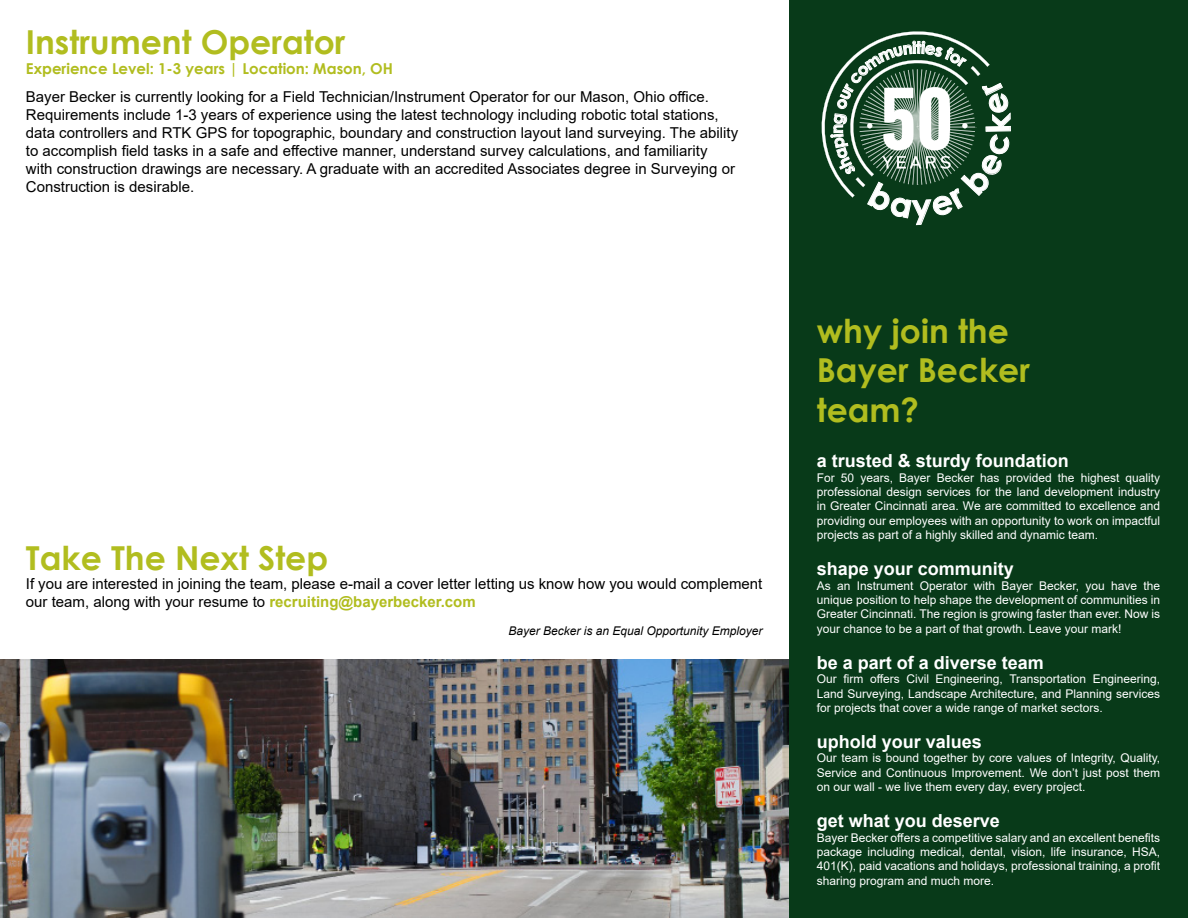
<style>
.page{position:relative;width:1188px;height:918px;background:#fff}
.page>*{position:absolute;margin:0;border:0;box-sizing:border-box;transform-origin:0 0}
.t1{font:700 33px "Century Gothic";color:#b1bd1f}
.t2{font:700 18px "Arial";color:#fff}
.t3{font:700 16.35px "Century Gothic";color:#fff}
.t4{font:15px/18px "Arial";color:#000}
.t5{font:700 15px "Century Gothic";color:#b1bd1f}
.t6{font:12px/14.4px "Arial";color:#fff;text-align:justify}
.t7{font:italic 12px "Arial";color:#000}
.s1{font-weight:700;color:#b1bd1f}
</style>
<div class="page">
<div style="left:789px;top:0;width:399px;height:918px;background:#083a19"></div>
<img style="left:0;top:660px;width:789px;height:258px">
<svg style="left:821px;top:31px;width:190px;height:194px"></svg>
<p class="t1" style="left:26px;top:17px;width:321px">Instrument Operator</p>
<p class="t5" style="left:26px;top:57px;width:369px">Experience Level: 1-3 years | Location: Mason, OH</p>
<p class="t4" style="left:26px;top:87px;width:714px">Bayer Becker is currently looking for a Field Technician/Instrument Operator for our Mason, Ohio office.<br>Requirements include 1-3 years of experience using the latest technology including robotic total stations, data controllers and RTK GPS for topographic, boundary and construction layout land surveying. The ability to accomplish field tasks in a safe and effective manner, understand survey calculations, and familiarity<br>with construction drawings are necessary. A graduate with an accredited Associates degree in Surveying or Construction is desirable.</p>
<p class="t1" style="left:26px;top:533px;width:304px">Take The Next Step</p>
<p class="t4" style="left:26px;top:575px;width:738px">If you are interested in joining the team, please e-mail a cover letter letting us know how you would complement our team, along with your resume to <span class="s1">recruiting@bayerbecker.com</span></p>
<p class="t7" style="left:508px;top:623px;width:256px">Bayer Becker is an Equal Opportunity Employer</p>
<p class="t3" style="left:824px;top:134px;width:11px;rotate:-90deg">n</p>
<p class="t1" style="left:817px;top:306px;width:194px">why join the</p>
<p class="t1" style="left:817px;top:345px;width:215px">Bayer Becker</p>
<p class="t1" style="left:817px;top:385px;width:104px">team?</p>
<p class="t2" style="left:817px;top:448px;width:254px">a trusted &amp; sturdy foundation</p>
<p class="t6" style="left:817px;top:470px;width:345px">For 50 years, Bayer Becker has provided the highest quality professional design services for the land development industry in Greater Cincinnati area. We are committed to excellence and providing our employees with an opportunity to work on impactful projects as part of a highly skilled and dynamic team.</p>
<p class="t2" style="left:817px;top:556px;width:199px">shape your community</p>
<p class="t6" style="left:817px;top:578px;width:345px">As an Instrument Operator with Bayer Becker, you have the unique position to help shape the development of communities in Greater Cincinnati. The region is growing faster than ever. Now is your chance to be a part of that growth. Leave your mark!</p>
<p class="t2" style="left:817px;top:650px;width:229px">be a part of a diverse team</p>
<p class="t6" style="left:817px;top:672px;width:345px">Our firm offers Civil Engineering, Transportation Engineering, Land Surveying, Landscape Architecture, and Planning services for projects that cover a wide range of market sectors.</p>
<p class="t2" style="left:817px;top:729px;width:167px">uphold your values</p>
<p class="t6" style="left:817px;top:751px;width:345px">Our team is bound together by core values of Integrity, Quality, Service and Continuous Improvement. We don’t just post them on our wall - we live them every day, every project.</p>
<p class="t2" style="left:817px;top:808px;width:185px">get what you deserve</p>
<p class="t6" style="left:817px;top:830px;width:345px">Bayer Becker offers a competitive salary and an excellent benefits package including medical, dental, vision, life insurance, HSA, 401(K), paid vacations and holidays, professional training, a profit sharing program and much more.</p>
</div>
